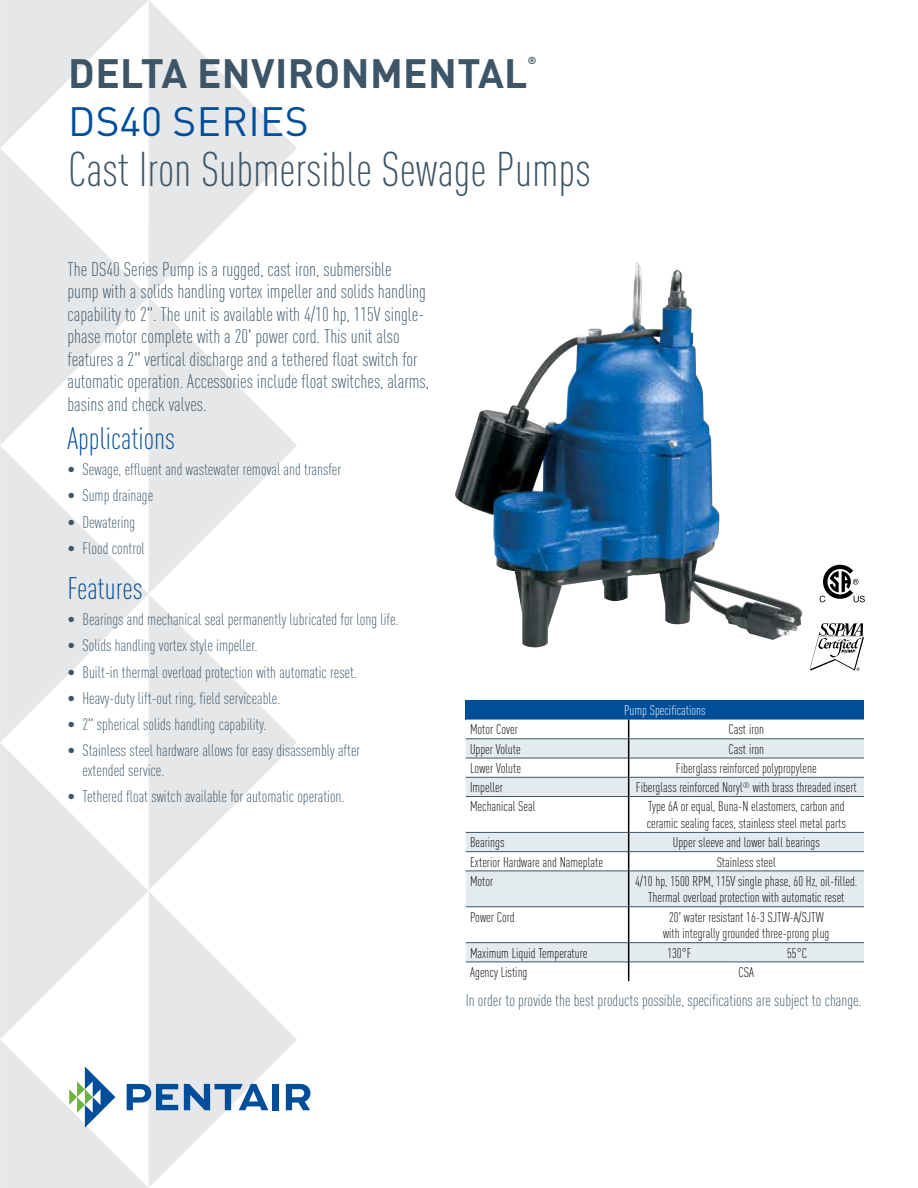
<style>
.page{position:relative;width:918px;height:1188px;background:#fff}
.page>*{position:absolute;margin:0;border:0;box-sizing:border-box;transform-origin:0 0}
.t1{font:300 condensed 48px "DIN Pro";color:#3d5567}
.t2{font:700 40.5px "DIN Pro";letter-spacing:.01em;color:#3d5567}
.t3{font:40.5px "DIN Pro";letter-spacing:.01em;color:#004e9a}
.t4{font:300 condensed 30.75px "DIN Pro";color:#004e9a}
.t5{font:300 condensed 19.5px/22.5px "DIN Pro";color:#3d5567}
.t6{font:300 condensed 16.5px/19.5px "DIN Pro";color:#3d5567}
.t7{font:300 condensed 13.8px/16.6px "DIN Pro";color:#000;text-align:center}
.t8{font:300 condensed 13.8px "DIN Pro";color:#fff}
.t9{font:700 10.2px "DIN Pro";color:#3d5567}
</style>
<div class="page">
<svg style="left:0;top:0;width:296px;height:148px"></svg>
<svg style="left:0;top:148px;width:297px;height:297px;fill:#e8e9ea"></svg>
<svg style="left:0;top:445px;width:297px;height:297px;fill:#e8e9ea"></svg>
<svg style="left:0;top:742px;width:297px;height:416px;fill:#e9eaea"></svg>
<img style="left:455px;top:262px;width:348px;height:386px">
<svg style="left:0;top:1039px;width:178px;height:149px"></svg>
<svg style="left:184px;top:1084px;width:84px;height:26px;background:#779ec5"></svg>
<div style="left:273px;top:1084px;width:6px;height:26px;background:#004e9a"></div>
<svg style="left:286px;top:1084px;width:24px;height:26px"></svg>
<svg style="left:820px;top:565px;width:45px;height:37px"></svg>
<svg style="left:810px;top:623px;width:54px;height:47px"></svg>
<div style="left:466px;top:700px;width:398px;height:20px;background:#004e9a"></div>
<svg style="left:466px;top:720px;width:398px;height:261px"></svg>
<svg style="left:466px;top:740px;width:398px;height:222px;fill:#e4ebef"></svg>
<hr style="left:466px;top:739px;width:162px;height:1px;background:#3d5567">
<hr style="left:629px;top:739px;width:101px;height:1px;background:#3d5567">
<hr style="left:730px;top:739px;width:134px;height:1px;background:#3d5567">
<hr style="left:466px;top:758px;width:162px;height:1px;background:#3d5567">
<hr style="left:629px;top:758px;width:101px;height:1px;background:#3d5567">
<hr style="left:730px;top:758px;width:134px;height:1px;background:#3d5567">
<hr style="left:466px;top:777px;width:162px;height:1px;background:#3d5567">
<hr style="left:629px;top:777px;width:101px;height:1px;background:#3d5567">
<hr style="left:730px;top:777px;width:134px;height:1px;background:#3d5567">
<hr style="left:466px;top:796px;width:162px;height:1px;background:#3d5567">
<hr style="left:629px;top:796px;width:101px;height:1px;background:#3d5567">
<hr style="left:730px;top:796px;width:134px;height:1px;background:#3d5567">
<hr style="left:466px;top:832px;width:162px;height:1px;background:#3d5567">
<hr style="left:629px;top:832px;width:101px;height:1px;background:#3d5567">
<hr style="left:730px;top:832px;width:134px;height:1px;background:#3d5567">
<hr style="left:466px;top:851px;width:162px;height:1px;background:#3d5567">
<hr style="left:629px;top:851px;width:101px;height:1px;background:#3d5567">
<hr style="left:730px;top:851px;width:134px;height:1px;background:#3d5567">
<hr style="left:466px;top:871px;width:162px;height:1px;background:#3d5567">
<hr style="left:629px;top:871px;width:101px;height:1px;background:#3d5567">
<hr style="left:730px;top:871px;width:134px;height:1px;background:#3d5567">
<hr style="left:466px;top:907px;width:162px;height:1px;background:#3d5567">
<hr style="left:629px;top:907px;width:101px;height:1px;background:#3d5567">
<hr style="left:730px;top:907px;width:134px;height:1px;background:#3d5567">
<hr style="left:466px;top:942px;width:162px;height:1px;background:#3d5567">
<hr style="left:629px;top:942px;width:101px;height:1px;background:#3d5567">
<hr style="left:730px;top:942px;width:134px;height:1px;background:#3d5567">
<hr style="left:466px;top:962px;width:162px;height:1px;background:#3d5567">
<hr style="left:629px;top:962px;width:101px;height:1px;background:#3d5567">
<hr style="left:730px;top:962px;width:134px;height:1px;background:#3d5567">
<svg style="left:628px;top:720px;width:1px;height:77px"></svg>
<hr style="left:628px;top:797px;width:1px;height:35px;background:#000">
<svg style="left:628px;top:832px;width:1px;height:39px"></svg>
<hr style="left:628px;top:871px;width:1px;height:36px;background:#000">
<hr style="left:628px;top:907px;width:1px;height:36px;background:#000">
<svg style="left:628px;top:943px;width:1px;height:38px"></svg>
<h2 class="t2" style="left:68px;top:39px;width:461px">DELTA ENVIRONMENTAL</h2>
<p class="t9" style="left:528px;top:52px;width:10px">®</p>
<h2 class="t3" style="left:68px;top:90px;width:238px">DS40 SERIES</h2>
<h1 class="t1" style="left:68px;top:135px;width:524px">Cast Iron Submersible Sewage Pumps</h1>
<p class="t5" style="left:68px;top:256px;width:363px">The DS40 Series Pump is a rugged, cast iron, submersible<br>pump with a solids handling vortex impeller and solids handling capability to 2". The unit is available with 4/10 hp, 115V single&shy;phase motor complete with a 20' power cord. This unit also features a 2" vertical discharge and a tethered float switch for automatic operation. Accessories include float switches, alarms, basins and check valves.</p>
<h3 class="t4" style="left:68px;top:416px;width:109px">Applications</h3>
<p class="t6" style="left:68px;top:459px;width:275px">• Sewage, effluent and wastewater removal and transfer</p>
<p class="t6" style="left:68px;top:485px;width:87px">• Sump drainage</p>
<p class="t6" style="left:68px;top:511px;width:69px">• Dewatering</p>
<p class="t6" style="left:68px;top:537px;width:79px">• Flood control</p>
<h3 class="t4" style="left:68px;top:566px;width:77px">Features</h3>
<p class="t6" style="left:68px;top:609px;width:333px">• Bearings and mechanical seal permanently lubricated for long life.</p>
<p class="t6" style="left:68px;top:635px;width:192px">• Solids handling vortex style impeller.</p>
<p class="t6" style="left:68px;top:661px;width:291px">• Built-in thermal overload protection with automatic reset.</p>
<p class="t6" style="left:68px;top:687px;width:214px">• Heavy-duty lift-out ring, field serviceable.</p>
<p class="t6" style="left:68px;top:714px;width:201px">• 2" spherical solids handling capability.</p>
<p class="t6" style="left:82px;top:740px;width:279px;text-indent:-15px">• Stainless steel hardware allows for easy disassembly after extended service.</p>
<p class="t6" style="left:68px;top:786px;width:279px">• Tethered float switch available for automatic operation.</p>
<p class="t8" style="left:624px;top:701px;width:83px">Pump Specifications</p>
<p class="t7" style="left:470px;top:720px;width:49px">Motor Cover</p>
<p class="t7" style="left:729px;top:720px;width:37px">Cast iron</p>
<p class="t7" style="left:470px;top:740px;width:52px">Upper Volute</p>
<p class="t7" style="left:729px;top:740px;width:37px">Cast iron</p>
<p class="t7" style="left:470px;top:759px;width:53px">Lower Volute</p>
<p class="t7" style="left:676px;top:759px;width:142px">Fiberglass reinforced polypropylene</p>
<p class="t7" style="left:470px;top:778px;width:34px">Impeller</p>
<p class="t7" style="left:636px;top:778px;width:222px">Fiberglass reinforced Noryl<sup>®</sup> with brass threaded insert</p>
<p class="t7" style="left:470px;top:797px;width:67px">Mechanical Seal</p>
<p class="t7" style="left:647px;top:797px;width:201px;text-align:left">Type 6A or equal, Buna-N elastomers, carbon and ceramic sealing faces, stainless steel metal parts</p>
<p class="t7" style="left:470px;top:833px;width:36px">Bearings</p>
<p class="t7" style="left:673px;top:833px;width:148px">Upper sleeve and lower ball bearings</p>
<p class="t7" style="left:470px;top:853px;width:134px">Exterior Hardware and Nameplate</p>
<p class="t7" style="left:717px;top:853px;width:61px">Stainless steel</p>
<p class="t7" style="left:470px;top:872px;width:25px">Motor</p>
<p class="t7" style="left:635px;top:872px;width:224px">4/10 hp, 1500 RPM, 115V single phase, 60 Hz, oil-filled.<br>Thermal overload protection with automatic reset</p>
<p class="t7" style="left:470px;top:908px;width:46px">Power Cord</p>
<p class="t7" style="left:663px;top:908px;width:168px">20' water resistant 16-3 SJTW-A/SJTW with integrally grounded three-prong plug</p>
<p class="t7" style="left:470px;top:944px;width:119px">Maximum Liquid Temperature</p>
<p class="t7" style="left:667px;top:944px;width:26px">130°F</p>
<p class="t7" style="left:787px;top:944px;width:22px">55°C</p>
<p class="t7" style="left:470px;top:963px;width:59px">Agency Listing</p>
<p class="t7" style="left:739px;top:963px;width:17px">CSA</p>
<p class="t6" style="left:466px;top:990px;width:397px">In order to provide the best products possible, specifications are subject to change.</p>
</div>
